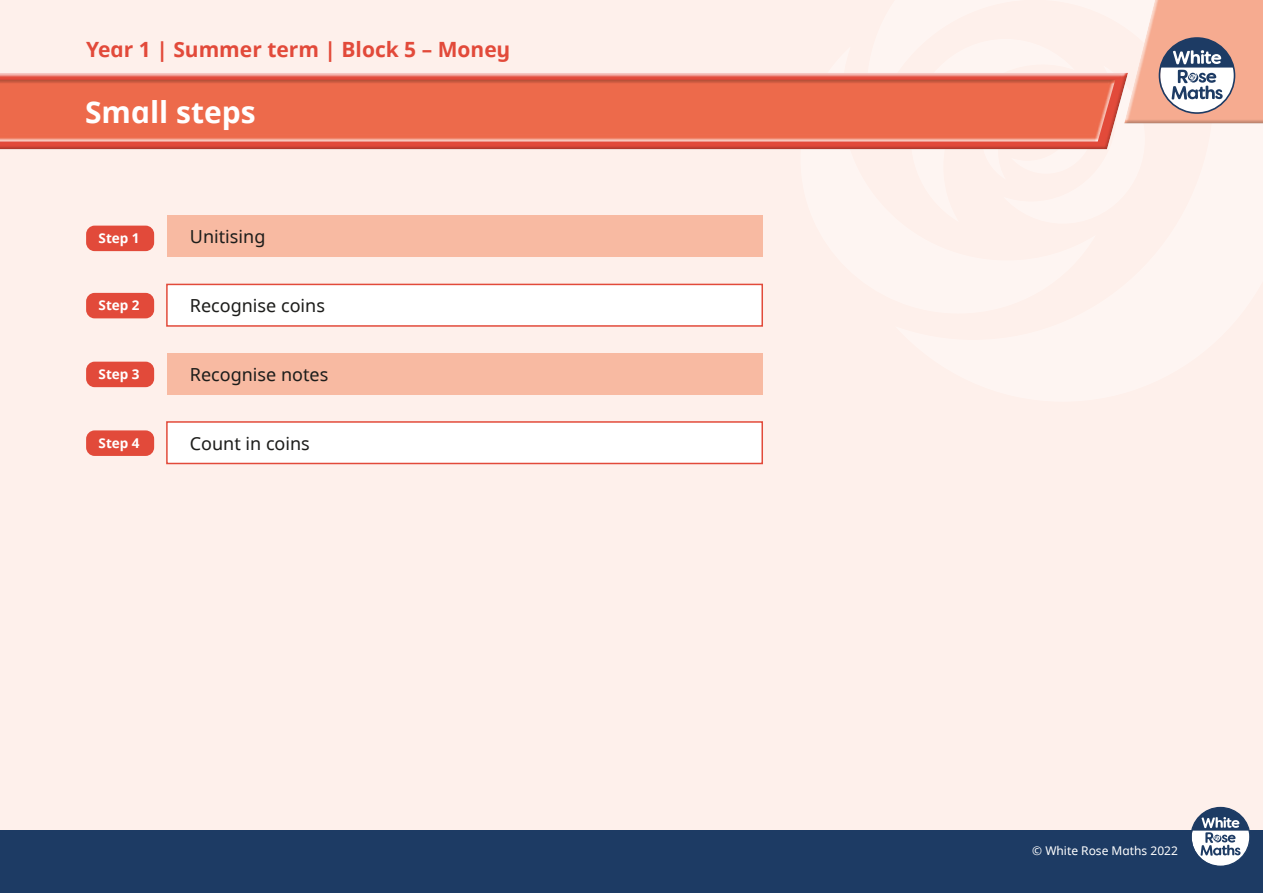
<style>
.page{position:relative;width:1263px;height:893px;background:#fef0eb}
.page>*{position:absolute;margin:0;border:0;box-sizing:border-box;transform-origin:0 0}
.t1{font:30px "White Rose Noto bold";color:#fff}
.t2{font:21px "White Rose Noto bold";color:#e24a3a}
.t3{font:18px "White Rose Noto regular";color:#1d1d1b}
.t4{font:13.5px "White Rose Noto bold";color:#fff}
.t5{font:12px "White Rose Noto regular";color:#fff}
</style>
<div class="page">
<div style="left:0;top:71px;width:1129px;height:81px;background:#1d1d1b;opacity:.27"></div>
<div style="left:0;top:78px;width:1115px;height:66px;background:#1d1d1b;opacity:.27"></div>
<svg style="left:858px;top:0;width:405px;height:152px"></svg>
<div style="left:0;top:831px;width:1263px;height:62px;background:#1d3b64"></div>
<svg style="left:1190px;top:807px;width:60px;height:59px"></svg>
<div style="left:167px;top:216px;width:595px;height:41px;background:#f8baa2"></div>
<div style="left:166px;top:284px;width:597px;height:43px;background:#fff;border:2px solid #e24a3a"></div>
<div style="left:167px;top:353px;width:595px;height:42px;background:#f8baa2"></div>
<div style="left:166px;top:421px;width:597px;height:43px;background:#fff;border:2px solid #e24a3a"></div>
<div style="left:86px;top:226px;width:68px;height:25px;background:#e24a3a;border-radius:9px"></div>
<div style="left:86px;top:293px;width:68px;height:25px;background:#e24a3a;border-radius:9px"></div>
<div style="left:86px;top:362px;width:68px;height:25px;background:#e24a3a;border-radius:9px"></div>
<div style="left:86px;top:430px;width:68px;height:26px;background:#e24a3a;border-radius:9px"></div>
<p class="t2" style="left:86px;top:35px;width:425px">Year 1 | Summer term | Block 5 – Money</p>
<h1 class="t1" style="left:85px;top:91px;width:172px">Small steps</h1>
<p class="t4" style="left:99px;top:229px;width:43px">Step 1</p>
<p class="t3" style="left:190px;top:224px;width:77px">Unitising</p>
<p class="t4" style="left:99px;top:296px;width:43px">Step 2</p>
<p class="t3" style="left:190px;top:293px;width:137px">Recognise coins</p>
<p class="t4" style="left:99px;top:365px;width:43px">Step 3</p>
<p class="t3" style="left:190px;top:362px;width:140px">Recognise notes</p>
<p class="t4" style="left:99px;top:433px;width:43px">Step 4</p>
<p class="t3" style="left:190px;top:430px;width:122px">Count in coins</p>
<p class="t5" style="left:1032px;top:842px;width:147px">© White Rose Maths 2022</p>
</div>
